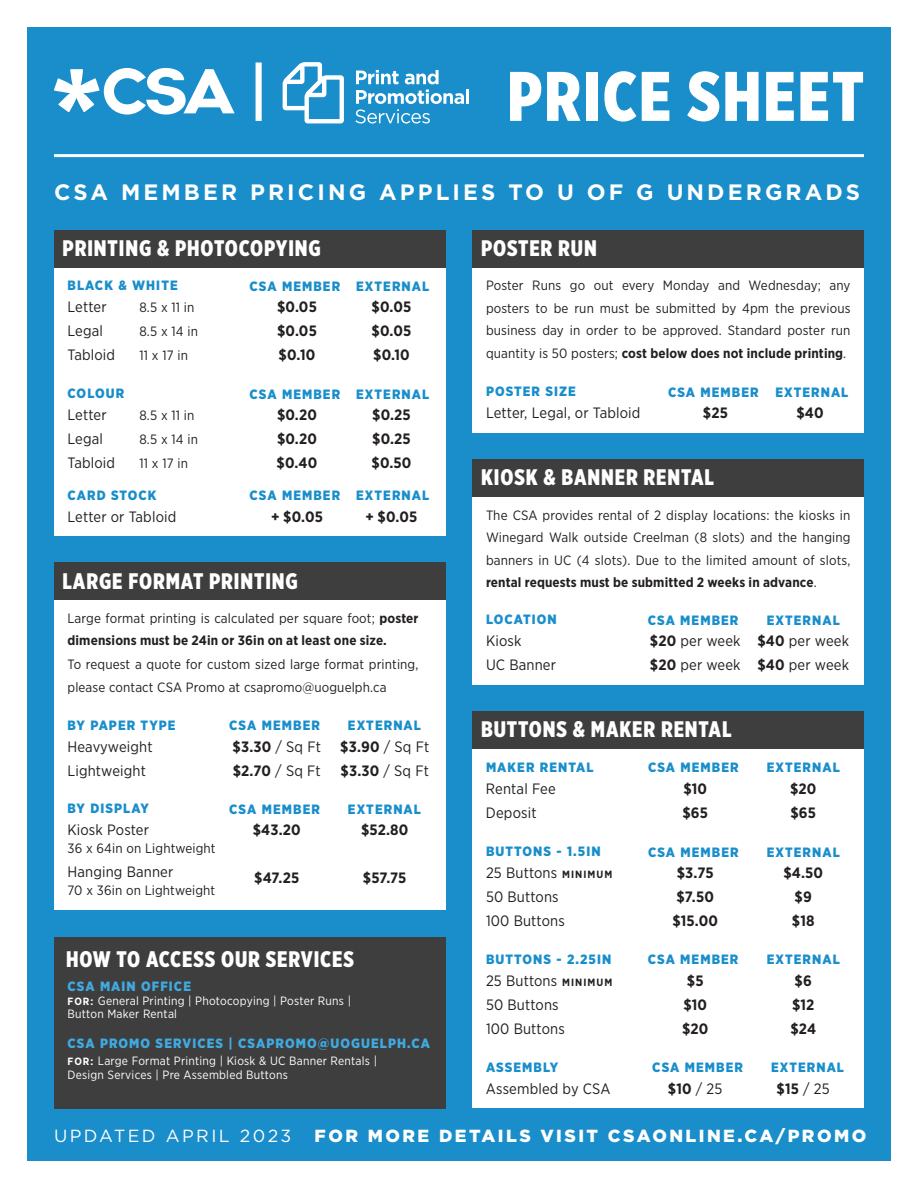
<style>
.page{position:relative;width:918px;height:1188px;background:#fff}
.page>*{position:absolute;margin:0;border:0;box-sizing:border-box;transform-origin:0 0}
.t1{font:900 70.05px "Gotham X Narrow";letter-spacing:.03em;color:#fff}
.t2{font:900 22.5px "Gotham X Narrow";letter-spacing:.04em;color:#fff}
.t3{font:700 22.2px "Gotham";letter-spacing:.14em;color:#fff}
.t4{font:900 17.55px "Gotham";letter-spacing:.14em;color:#fff}
.t5{font:17.55px "Gotham";letter-spacing:.14em;color:#fff}
.t6{font:15px/24px "Gotham Narrow";letter-spacing:.01em;color:#231f20}
.t7{font:700 15px/24px "Gotham Narrow";letter-spacing:.01em;color:#231f20}
.t8{font:13.5px/22.5px "Gotham Narrow";letter-spacing:.01em;color:#231f20;text-align:justify}
.t9{font:900 13.5px "Gotham Narrow";letter-spacing:.08em;color:#198ecb}
.t10{font:700 13.5px/22.5px "Gotham Narrow";letter-spacing:.01em;color:#231f20}
.t11{font:900 13.5px "Gotham Narrow";letter-spacing:.08em;color:#3fabe1}
.t12{font:12px/13.5px "Gotham Narrow";letter-spacing:.02em;color:#fff}
.s1{font-weight:400}
.s2{font-weight:700;font-size:10.5px}
.s3{font-weight:700}
</style>
<div class="page">
<div style="left:27px;top:27px;width:864px;height:1134px;background:#198ecb"></div>
<div style="left:54px;top:230px;width:392px;height:306px;background:#fff"></div>
<div style="left:54px;top:230px;width:392px;height:37px;background:#3e3e3f"></div>
<div style="left:54px;top:563px;width:392px;height:347px;background:#fff"></div>
<div style="left:54px;top:563px;width:392px;height:37px;background:#3e3e3f"></div>
<div style="left:472px;top:459px;width:392px;height:225px;background:#fff"></div>
<div style="left:472px;top:459px;width:392px;height:37px;background:#3e3e3f"></div>
<div style="left:472px;top:711px;width:392px;height:397px;background:#fff"></div>
<div style="left:472px;top:711px;width:392px;height:37px;background:#3e3e3f"></div>
<div style="left:472px;top:230px;width:392px;height:202px;background:#fff"></div>
<div style="left:472px;top:230px;width:392px;height:37px;background:#3e3e3f"></div>
<div style="left:54px;top:937px;width:392px;height:171px;background:#3e3e3f"></div>
<div style="left:256px;top:62px;width:6px;height:59px;background:#fff"></div>
<svg style="left:283px;top:62px;width:61px;height:61px"></svg>
<svg style="left:356px;top:70px;width:43px;height:14px"></svg>
<svg style="left:405px;top:70px;width:34px;height:14px"></svg>
<hr style="left:466px;top:90px;width:3px;height:14px;background:#fff">
<svg style="left:355px;top:90px;width:109px;height:34px"></svg>
<svg style="left:54px;top:68px;width:181px;height:47px"></svg>
<hr style="left:54px;top:154px;width:810px;height:3px;background:#fff">
<h1 class="t1" style="left:507px;top:52px;width:358px">PRICE SHEET</h1>
<h3 class="t3" style="left:54px;top:177px;width:808px">CSA MEMBER PRICING APPLIES TO U OF G UNDERGRADS</h3>
<h2 class="t2" style="left:63px;top:234px;width:260px">PRINTING &amp; PHOTOCOPYING</h2>
<p class="t9" style="left:68px;top:277px;width:112px">BLACK &amp; WHITE</p>
<p class="t9" style="left:250px;top:278px;width:181px">CSA MEMBER EXTERNAL</p>
<p class="t6" style="left:67px;top:295px;width:41px">Letter</p>
<p class="t8" style="left:139px;top:296px;width:56px">8.5 x 11 in</p>
<p class="t6" style="left:67px;top:319px;width:37px">Legal</p>
<p class="t8" style="left:139px;top:320px;width:60px">8.5 x 14 in</p>
<p class="t6" style="left:67px;top:343px;width:49px">Tabloid</p>
<p class="t8" style="left:139px;top:344px;width:50px">11 x 17 in</p>
<p class="t7" style="left:277px;top:295px;width:41px;text-align:justify">$0.05 $0.05 $0.10</p>
<p class="t7" style="left:372px;top:295px;width:41px;text-align:justify">$0.05 $0.05 $0.10</p>
<p class="t9" style="left:68px;top:385px;width:58px">COLOUR</p>
<p class="t9" style="left:250px;top:385px;width:181px">CSA MEMBER EXTERNAL</p>
<p class="t6" style="left:67px;top:403px;width:41px">Letter</p>
<p class="t8" style="left:139px;top:404px;width:56px">8.5 x 11 in</p>
<p class="t6" style="left:67px;top:427px;width:37px">Legal</p>
<p class="t8" style="left:139px;top:428px;width:60px">8.5 x 14 in</p>
<p class="t6" style="left:67px;top:451px;width:49px">Tabloid</p>
<p class="t8" style="left:139px;top:452px;width:50px">11 x 17 in</p>
<p class="t7" style="left:277px;top:403px;width:42px;text-align:justify">$0.20 $0.20 $0.40</p>
<p class="t7" style="left:371px;top:403px;width:42px;text-align:justify">$0.25 $0.25 $0.50</p>
<p class="t9" style="left:67px;top:486px;width:91px">CARD STOCK</p>
<p class="t9" style="left:250px;top:487px;width:181px">CSA MEMBER EXTERNAL</p>
<p class="t6" style="left:67px;top:504px;width:110px">Letter or Tabloid</p>
<p class="t7" style="left:271px;top:504px;width:53px">+ $0.05</p>
<p class="t7" style="left:366px;top:504px;width:53px">+ $0.05</p>
<h2 class="t2" style="left:63px;top:567px;width:237px">LARGE FORMAT PRINTING</h2>
<p class="t10" style="left:68px;top:607px;width:352px"><span class="s1">Large format printing is calculated per square foot;</span> poster dimensions must be 24in or 36in on at least one size.</p>
<p class="t8" style="left:68px;top:653px;width:353px">To request a quote for custom sized large format printing, please contact CSA Promo at csapromo@uoguelph.ca</p>
<p class="t9" style="left:68px;top:716px;width:110px">BY PAPER TYPE</p>
<p class="t9" style="left:229px;top:716px;width:92px">CSA MEMBER</p>
<p class="t9" style="left:348px;top:716px;width:75px">EXTERNAL</p>
<p class="t6" style="left:68px;top:734px;width:87px">Heavyweight<br>Lightweight</p>
<p class="t7" style="left:233px;top:734px;width:90px">$3.30 <span class="s1">/ Sq Ft </span>$2.70 <span class="s1">/ Sq Ft</span></p>
<p class="t7" style="left:340px;top:734px;width:90px">$3.90 <span class="s1">/ Sq Ft </span>$3.30 <span class="s1">/ Sq Ft</span></p>
<p class="t9" style="left:68px;top:800px;width:83px">BY DISPLAY</p>
<p class="t9" style="left:229px;top:800px;width:92px">CSA MEMBER</p>
<p class="t9" style="left:348px;top:800px;width:75px">EXTERNAL</p>
<p class="t6" style="left:68px;top:818px;width:83px">Kiosk Poster</p>
<p class="t8" style="left:68px;top:837px;width:150px">36 x 64in on Lightweight</p>
<p class="t6" style="left:68px;top:860px;width:107px">Hanging Banner</p>
<p class="t8" style="left:68px;top:879px;width:149px">70 x 36in on Lightweight</p>
<p class="t7" style="left:253px;top:818px;width:49px">$43.20</p>
<p class="t7" style="left:254px;top:866px;width:47px">$47.25</p>
<p class="t7" style="left:361px;top:818px;width:49px">$52.80</p>
<p class="t7" style="left:363px;top:866px;width:45px">$57.75</p>
<h2 class="t2" style="left:66px;top:945px;width:290px">HOW TO ACCESS OUR SERVICES</h2>
<p class="t12" style="left:67px;top:994px;width:285px"><span class="s2">FOR:</span> General Printing | Photocopying | Poster Runs |<br>Button Maker Rental</p>
<p class="t11" style="left:68px;top:977px;width:125px">CSA MAIN OFFICE</p>
<p class="t11" style="left:68px;top:1034px;width:364px">CSA PROMO SERVICES | CSAPROMO@UOGUELPH.CA</p>
<p class="t12" style="left:67px;top:1054px;width:311px"><span class="s2">FOR:</span> Large Format Printing | Kiosk &amp; UC Banner Rentals |<br>Design Services | Pre Assembled Buttons</p>
<h2 class="t2" style="left:481px;top:234px;width:117px">POSTER RUN</h2>
<p class="t8" style="left:486px;top:274px;width:366px">Poster Runs go out every Monday and Wednesday; any posters to be run must be submitted by 4pm the previous business day in order to be approved. Standard poster run quantity is 50 posters; <span class="s3">cost below does not include printing</span>.</p>
<p class="t9" style="left:486px;top:382px;width:92px">POSTER SIZE</p>
<p class="t6" style="left:486px;top:401px;width:156px">Letter, Legal, or Tabloid</p>
<p class="t9" style="left:668px;top:383px;width:182px">CSA MEMBER EXTERNAL</p>
<p class="t7" style="left:703px;top:401px;width:27px">$25</p>
<p class="t7" style="left:796px;top:401px;width:29px">$40</p>
<h2 class="t2" style="left:481px;top:463px;width:234px">KIOSK &amp; BANNER RENTAL</h2>
<p class="t8" style="left:486px;top:503px;width:366px">The CSA provides rental of 2 display locations: the kiosks in Winegard Walk outside Creelman (8 slots) and the hanging banners in UC (4 slots). Due to the limited amount of slots, <span class="s3">rental requests must be submitted 2 weeks in advance</span>.</p>
<p class="t9" style="left:486px;top:610px;width:72px">LOCATION</p>
<p class="t6" style="left:486px;top:628px;width:72px">Kiosk<br>UC Banner</p>
<p class="t9" style="left:648px;top:611px;width:92px">CSA MEMBER</p>
<p class="t9" style="left:767px;top:611px;width:75px">EXTERNAL</p>
<p class="t6" style="left:650px;top:628px;width:92px"><span class="s3">$20</span> per week <span class="s3">$20</span> per week</p>
<p class="t6" style="left:757px;top:628px;width:93px"><span class="s3">$40</span> per week <span class="s3">$40</span> per week</p>
<h2 class="t2" style="left:481px;top:715px;width:252px">BUTTONS &amp; MAKER RENTAL</h2>
<p class="t9" style="left:486px;top:758px;width:109px">MAKER RENTAL</p>
<p class="t9" style="left:648px;top:759px;width:92px">CSA MEMBER</p>
<p class="t9" style="left:767px;top:759px;width:75px">EXTERNAL</p>
<p class="t6" style="left:486px;top:776px;width:71px">Rental Fee<br>Deposit</p>
<p class="t7" style="left:682px;top:776px;width:27px">$10 $65</p>
<p class="t7" style="left:790px;top:776px;width:28px">$20 $65</p>
<p class="t9" style="left:486px;top:842px;width:116px">BUTTONS - 1.5IN</p>
<p class="t9" style="left:648px;top:843px;width:92px">CSA MEMBER</p>
<p class="t9" style="left:767px;top:843px;width:75px">EXTERNAL</p>
<p class="t6" style="left:486px;top:860px;width:128px">25 Buttons <span class="s2">MINIMUM<br></span>50 Buttons<br>100 Buttons</p>
<p class="t7" style="left:672px;top:860px;width:47px">$3.75 $7.50 $15.00</p>
<p class="t7" style="left:783px;top:860px;width:41px;text-align:center">$4.50 $9 $18</p>
<p class="t9" style="left:486px;top:950px;width:127px">BUTTONS - 2.25IN</p>
<p class="t9" style="left:648px;top:951px;width:92px">CSA MEMBER</p>
<p class="t9" style="left:767px;top:951px;width:75px">EXTERNAL</p>
<p class="t6" style="left:486px;top:968px;width:128px">25 Buttons <span class="s2">MINIMUM<br></span>50 Buttons<br>100 Buttons</p>
<p class="t7" style="left:682px;top:968px;width:28px;text-align:center">$5 $10 $20</p>
<p class="t7" style="left:790px;top:968px;width:27px">$6 $12 $24</p>
<p class="t9" style="left:486px;top:1058px;width:74px">ASSEMBLY</p>
<p class="t9" style="left:652px;top:1059px;width:92px">CSA MEMBER</p>
<p class="t9" style="left:771px;top:1059px;width:75px">EXTERNAL</p>
<p class="t6" style="left:486px;top:1076px;width:126px">Assembled by CSA</p>
<p class="t7" style="left:668px;top:1076px;width:56px">$10 <span class="s1">/ 25</span></p>
<p class="t7" style="left:777px;top:1076px;width:55px">$15 <span class="s1">/ 25</span></p>
<p class="t5" style="left:54px;top:1125px;width:239px">UPDATED APRIL 2023</p>
<p class="t4" style="left:315px;top:1124px;width:553px">FOR MORE DETAILS VISIT CSAONLINE.CA/PROMO</p>
</div>
